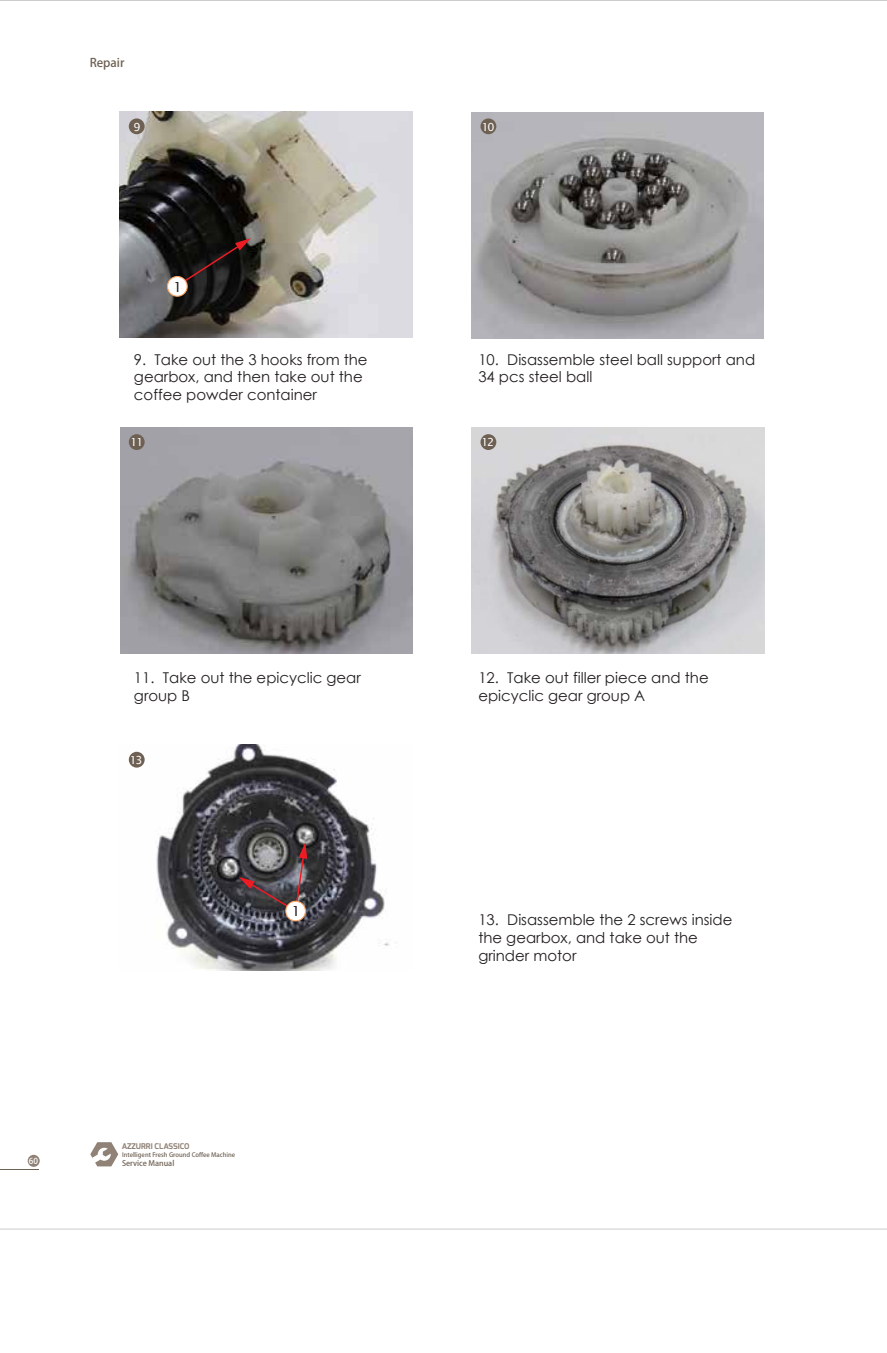
<style>
.page{position:relative;width:887px;height:1353px;background:#fff}
.page>*{position:absolute;margin:0;border:0;box-sizing:border-box;transform-origin:0 0}
.t1{font:14.88px/17.8px "Century Gothic";color:#231f20}
.t2{font:14px "Lucida Sans Unicode";color:#231f20}
.t3{font:11.9px "FZLTHJW GB1 0 GBK EUC H";color:#6e6153}
.t4{font:11.2px "Lucida Sans Unicode";letter-spacing:-.1em;color:#fff}
.t5{font:8.92px "FZLTHJW GB1 0 GBK EUC H";color:#6e6153}
.t6{font:8.22px "FZLTHJW GB1 0 GBK EUC H";color:#fff}
.t7{font:700 7.88px "Exo";color:#908277}
.t8{font:7.52px "FZLTHJW GB1 0 GBK EUC H";color:#6e6153}
.t9{font:6.12px "FZLTHJW GB1 0 GBK EUC H";color:#6e6153}
</style>
<div class="page">
<hr style="left:0;top:0;width:887px;height:1px;background:#231f20">
<hr style="left:0;top:1228px;width:887px;height:1px;background:#231f20">
<img style="left:120px;top:111px;width:292px;height:226px">
<img style="left:128px;top:745px;width:262px;height:225px">
<img style="left:120px;top:427px;width:292px;height:226px">
<img style="left:471px;top:112px;width:293px;height:226px">
<div style="left:129px;top:118px;width:16px;height:16px;background:#6e6153;border-radius:50%"></div>
<div style="left:480px;top:118px;width:16px;height:16px;background:#6e6153;border-radius:50%"></div>
<img style="left:472px;top:427px;width:292px;height:226px">
<div style="left:129px;top:434px;width:16px;height:16px;background:#6e6153;border-radius:50%"></div>
<div style="left:480px;top:434px;width:16px;height:16px;background:#6e6153;border-radius:50%"></div>
<div style="left:129px;top:752px;width:16px;height:15px;background:#6e6153;border-radius:50%"></div>
<svg style="left:167px;top:238px;width:84px;height:59px;background:#2c2423"></svg>
<svg style="left:239px;top:842px;width:68px;height:79px;background:#655a5e"></svg>
<svg style="left:90px;top:1142px;width:28px;height:24px"></svg>
<div style="left:28px;top:1154px;width:12px;height:12px;background:#908277;border-radius:50%"></div>
<hr style="left:0;top:1169px;width:39px;height:1px;background:#6e6153">
<p class="t3" style="left:90px;top:56px;width:36px">Repair</p>
<p class="t4" style="left:133px;top:118px;width:9px">9</p>
<p class="t4" style="left:481px;top:118px;width:15px">10</p>
<p class="t2" style="left:173px;top:276px;width:10px">1</p>
<p class="t1" style="left:134px;top:350px;width:235px">9. Take out the 3 hooks from the gearbox, and then take out the coffee powder container</p>
<p class="t1" style="left:478px;top:350px;width:278px">10. Disassemble steel ball support and<br>34 pcs steel ball</p>
<p class="t4" style="left:130px;top:433px;width:15px">11</p>
<p class="t4" style="left:481px;top:433px;width:15px">12</p>
<p class="t6" style="left:29px;top:1156px;width:11px">60</p>
<p class="t1" style="left:134px;top:669px;width:228px">11. Take out the epicyclic gear group B</p>
<p class="t1" style="left:478px;top:669px;width:232px">12. Take out filler piece and the epicyclic gear group A</p>
<p class="t4" style="left:130px;top:751px;width:15px">13</p>
<p class="t2" style="left:292px;top:900px;width:10px">1</p>
<p class="t5" style="left:122px;top:1140px;width:39px">KLM1601</p>
<p class="t7" style="left:122px;top:1140px;width:69px">AZZURRI CLASSICO</p>
<p class="t9" style="left:122px;top:1151px;width:115px">Intelligent Fresh Ground Coffee Machine</p>
<p class="t8" style="left:122px;top:1158px;width:54px">Service Manual</p>
<p class="t1" style="left:478px;top:910px;width:255px">13. Disassemble the 2 screws inside the gearbox, and take out the grinder motor</p>
</div>
